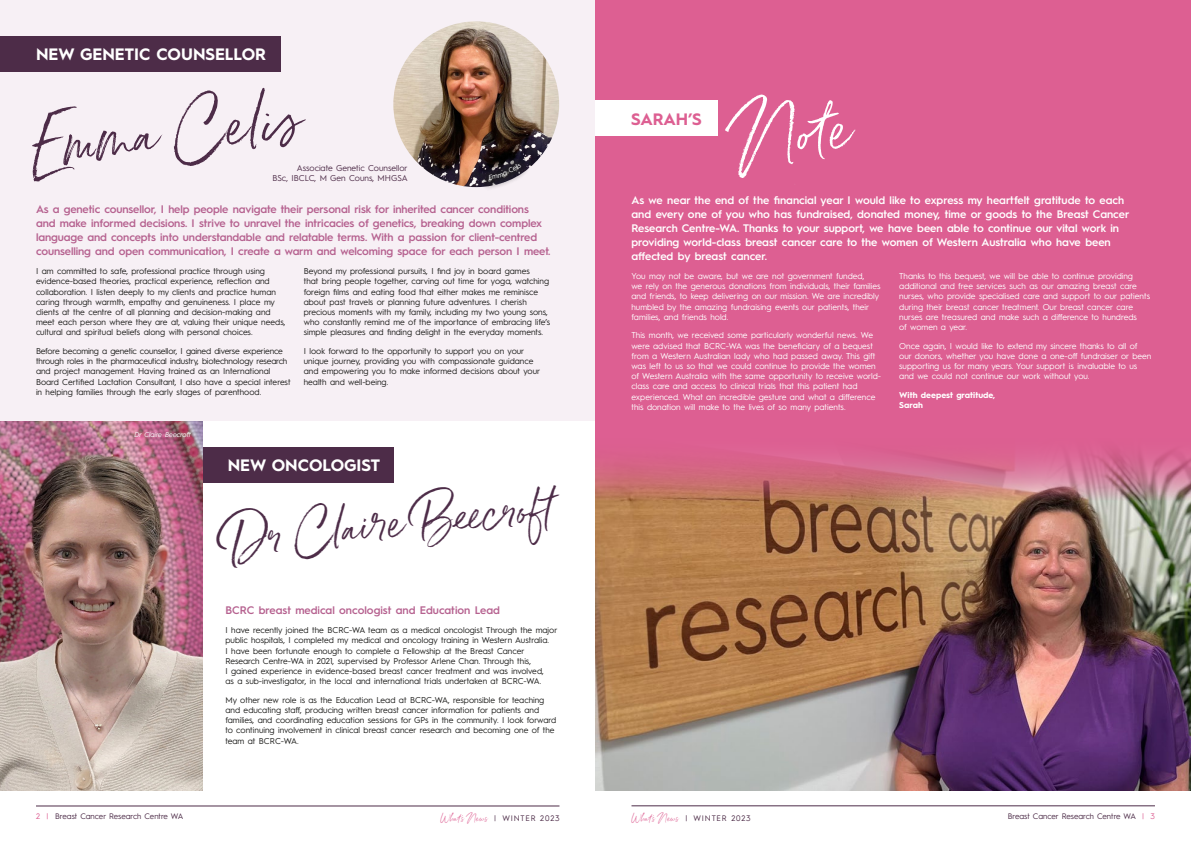
<style>
.page{position:relative;width:1191px;height:842px;background:#fff}
.page>*{position:absolute;margin:0;border:0;box-sizing:border-box;transform-origin:0 0}
.t1{font:55.9px "Belluga";color:#fff}
.t2{font:55px "Belluga";color:#4d2c48}
.t3{font:41px "Belluga";color:#4d2c48}
.t4{font:700 16.6px "Hurme Geometric Sans 1";color:#fff}
.t5{font:700 16.6px "Hurme Geometric Sans 1";letter-spacing:-.01em;color:#dd5f92}
.t6{font:600 11px/14px "Hurme Geometric Sans 1";letter-spacing:-.01em;color:#b66290}
.t7{font:600 11px/14px "Hurme Geometric Sans 1";color:#fff}
.t8{font:8.5px/10.2px "Hurme Geometric Sans 1";color:#1d1d1b}
.t9{font:8.5px/10.2px "Hurme Geometric Sans 1";color:#fff}
.t10{font:8.5px/10.2px "Hurme Geometric Sans 1";color:#4d2c48;text-align:right}
.t11{font:700 8.5px/10.2px "Hurme Geometric Sans 1";color:#fff}
.t12{font:8px "Hurme Geometric Sans 1";color:#4d2c48}
.t13{font:8px "Hurme Geometric Sans 1";letter-spacing:.1em;color:#4d2c48}
.t14{font:italic 7px "Hurme Geometric Sans 1";color:#fff}
.s1{color:#dd5f92}
.s2{font-family:"Belluga";color:#dd5f92}
</style>
<div class="page">
<div style="left:0;top:0;width:595px;height:421px;background:#f7f0f5"></div>
<div style="left:595px;top:0;width:596px;height:434px;background:#dd5f92"></div>
<div style="left:0;top:36px;width:281px;height:35px;background:#4d2c48"></div>
<div style="left:595px;top:100px;width:123px;height:35px;background:#fff"></div>
<div style="left:191px;top:447px;width:202px;height:35px;background:#4d2c48"></div>
<img style="left:0;top:421px;width:202px;height:370px">
<img style="left:595px;top:500px;width:596px;height:291px">
<img style="left:393px;top:21px;width:166px;height:166px;border-radius:83px">
<svg style="left:595px;top:434px;width:596px;height:66px;background:#cf6d86"></svg>
<hr style="left:36px;top:806px;width:523px;height:1px;background:#4d2c48">
<hr style="left:631px;top:805px;width:524px;height:1px;background:#4d2c48">
<svg style="left:472px;top:141px;width:64px;height:47px"></svg>
<h3 class="t4" style="left:36px;top:43px;width:232px">NEW GENETIC COUNSELLOR</h3>
<h2 class="t2" style="left:26px;top:114px;width:253px;rotate:-6deg">Emm a Celis</h2>
<p class="t6" style="left:36px;top:202px;width:516px">As a genetic counsellor, I help people navigate their personal risk for inherited cancer conditions and make informed decisions. I strive to unravel the intricacies of genetics, breaking down complex language and concepts into understandable and relatable terms. With a passion for client-centred counselling and open communication, I create a warm and welcoming space for each person I meet.</p>
<p class="t8" style="left:36px;top:266px;width:251px">I am committed to safe, professional practice through using evidence-based theories, practical experience, reflection and collaboration. I listen deeply to my clients and practice human caring through warmth, empathy and genuineness. I place my clients at the centre of all planning and decision-making and meet each person where they are at, valuing their unique needs, cultural and spiritual beliefs along with personal choices.</p>
<p class="t8" style="left:36px;top:345px;width:256px">Before becoming a genetic counsellor, I gained diverse experience through roles in the pharmaceutical industry, biotechnology research and project management. Having trained as an International Board Certified Lactation Consultant, I also have a special interest in helping families through the early stages of parenthood.</p>
<p class="t10" style="left:272px;top:162px;width:137px">Associate Genetic Counsellor<br>BSc, IBCLC, M Gen Couns, MHGSA</p>
<p class="t8" style="left:304px;top:266px;width:248px">Beyond my professional pursuits, I find joy in board games<br>that bring people together, carving out time for yoga, watching foreign films and eating food that either makes me reminisce about past travels or planning future adventures. I cherish precious moments with my family, including my two young sons, who constantly remind me of the importance of embracing life’s simple pleasures and finding delight in the everyday moments.</p>
<p class="t8" style="left:304px;top:345px;width:238px">I look forward to the opportunity to support you on your unique journey, providing you with compassionate guidance and empowering you to make informed decisions about your health and well-being.</p>
<p class="t14" style="left:134px;top:429px;width:58px">Dr Claire Beecroft</p>
<h3 class="t4" style="left:228px;top:453px;width:154px">NEW ONCOLOGIST</h3>
<h3 class="t3" style="left:222px;top:516px;width:330px;rotate:-6deg">Dr Clair e Bee croft</h3>
<p class="t6" style="left:225px;top:603px;width:276px">BCRC breast medical oncologist and Education Lead</p>
<p class="t8" style="left:225px;top:624px;width:333px">I have recently joined the BCRC-WA team as a medical oncologist. Through the major public hospitals, I completed my medical and oncology training in Western Australia.<br>I have been fortunate enough to complete a Fellowship at the Breast Cancer Research Centre-WA in 2021, supervised by Professor Arlene Chan. Through this,<br>I gained experience in evidence-based breast cancer treatment and was involved,<br>as a sub-investigator, in the local and international trials undertaken at BCRC-WA.</p>
<p class="t8" style="left:225px;top:694px;width:332px">My other new role is as the Education Lead at BCRC-WA, responsible for teaching and educating staff, producing written breast cancer information for patients and families, and coordinating education sessions for GPs in the community. I look forward to continuing involvement in clinical breast cancer research and becoming one of the team at BCRC-WA.</p>
<h3 class="t5" style="left:631px;top:107px;width:72px">SARAH’S</h3>
<h1 class="t1" style="left:725px;top:109px;width:124px;rotate:-7deg">Not e</h1>
<p class="t7" style="left:631px;top:193px;width:499px">As we near the end of the financial year I would like to express my heartfelt gratitude to each and every one of you who has fundraised, donated money, time or goods to the Breast Cancer Research Centre-WA. Thanks to your support, we have been able to continue our vital work in providing world-class breast cancer care to the women of Western Australia who have been affected by breast cancer.</p>
<p class="t9" style="left:631px;top:270px;width:250px">You may not be aware, but we are not government funded,<br>we rely on the generous donations from individuals, their families and friends, to keep delivering on our mission. We are incredibly humbled by the amazing fundraising events our patients, their families, and friends hold.</p>
<p class="t9" style="left:631px;top:330px;width:251px">This month, we received some particularly wonderful news. We were advised that BCRC-WA was the beneficiary of a bequest from a Western Australian lady who had passed away. This gift was left to us so that we could continue to provide the women of Western Australia with the same opportunity to receive world&shy;class care and access to clinical trials that this patient had experienced. What an incredible gesture and what a difference this donation will make to the lives of so many patients.</p>
<p class="t9" style="left:899px;top:270px;width:252px">Thanks to this bequest, we will be able to continue providing additional and free services such as our amazing breast care nurses, who provide specialised care and support to our patients during their breast cancer treatment. Our breast cancer care nurses are treasured and make such a difference to hundreds<br>of women a year.</p>
<p class="t9" style="left:899px;top:340px;width:254px">Once again, I would like to extend my sincere thanks to all of our donors, whether you have done a one-off fundraiser or been supporting us for many years. Your support is invaluable to us and we could not continue our work without you.</p>
<p class="t11" style="left:899px;top:389px;width:98px">With deepest gratitude,<br>Sarah</p>
<p class="t12" style="left:36px;top:811px;width:149px"><span class="s1">2 |</span> Breast Cancer Research Centre WA</p>
<p class="t13" style="left:440px;top:812px;width:121px"><span class="s2">What’s News</span> | WINTER 2023</p>
<p class="t13" style="left:631px;top:812px;width:121px"><span class="s2">What’s News</span> | WINTER 2023</p>
<p class="t12" style="left:1007px;top:811px;width:149px">Breast Cancer Research Centre WA <span class="s1">| 3</span></p>
</div>
